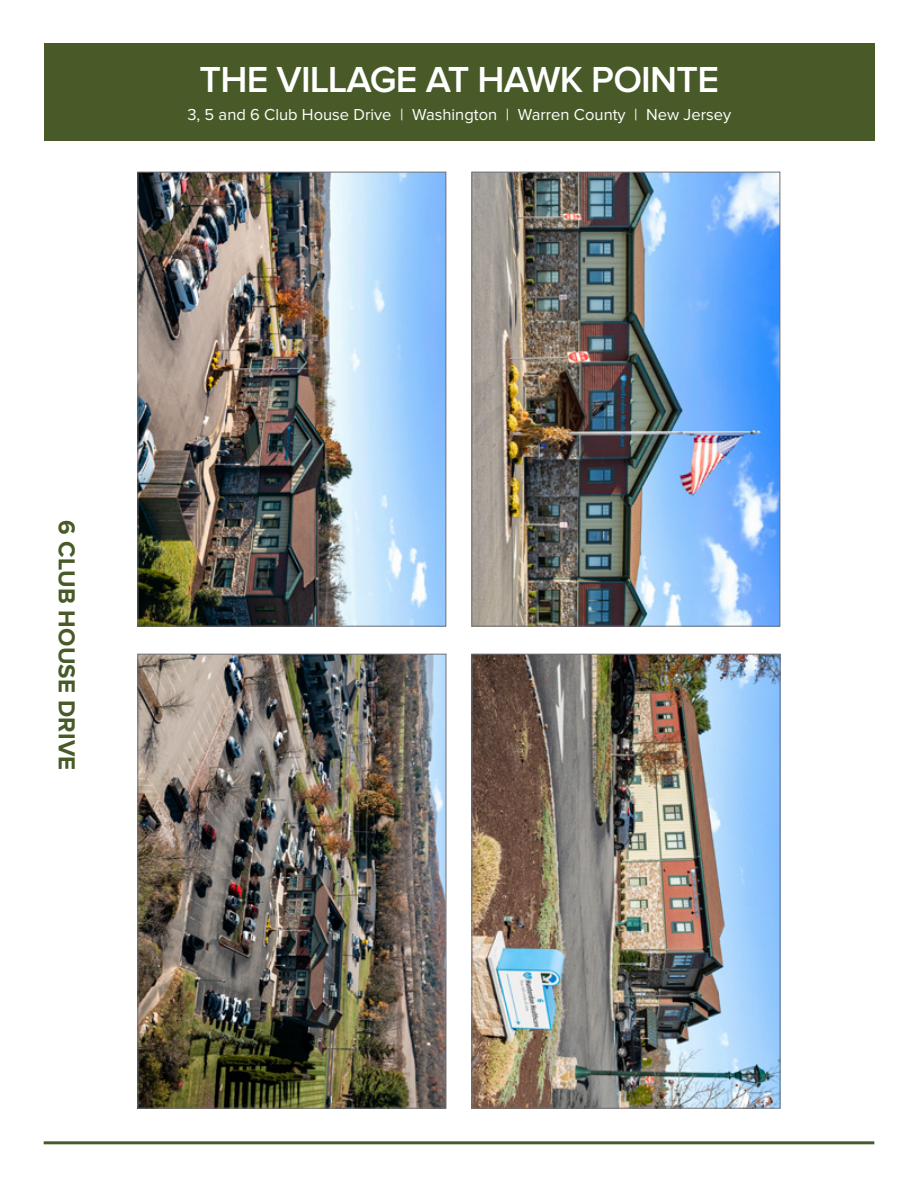
<style>
.page{position:relative;width:918px;height:1188px;background:#fff}
.page>*{position:absolute;margin:0;border:0;box-sizing:border-box;transform-origin:0 0}
.t1{font:600 37.5px "Proxima Nova";letter-spacing:-.02em;color:#fff}
.t2{font:700 24px "Proxima Nova";letter-spacing:.01em;color:#485a28}
.t3{font:16.5px "Proxima Nova";color:#fff}
</style>
<div class="page">
<div style="left:44px;top:44px;width:830px;height:97px;background:#485a28"></div>
<hr style="left:44px;top:1141px;width:830px;height:3px;background:#485a28">
<img style="left:473px;top:174px;width:305px;height:451px">
<div style="left:471px;top:172px;width:309px;height:455px;border:1px solid #717074"></div>
<img style="left:139px;top:174px;width:305px;height:451px">
<div style="left:137px;top:172px;width:309px;height:455px;border:1px solid #717074"></div>
<img style="left:473px;top:656px;width:305px;height:451px">
<div style="left:471px;top:654px;width:309px;height:455px;border:1px solid #717074"></div>
<img style="left:139px;top:656px;width:305px;height:451px">
<div style="left:137px;top:654px;width:309px;height:455px;border:1px solid #717074"></div>
<h1 class="t1" style="left:200px;top:63px;width:521px">THE VILLAGE AT HAWK POINTE</h1>
<p class="t3" style="left:187px;top:107px;width:545px">3, 5 and 6 Club House Drive | Washington | Warren County | New Jersey</p>
<p class="t2" style="left:78px;top:520px;width:252px;rotate:90deg">6 CLUB HOUSE DRIVE</p>
</div>
